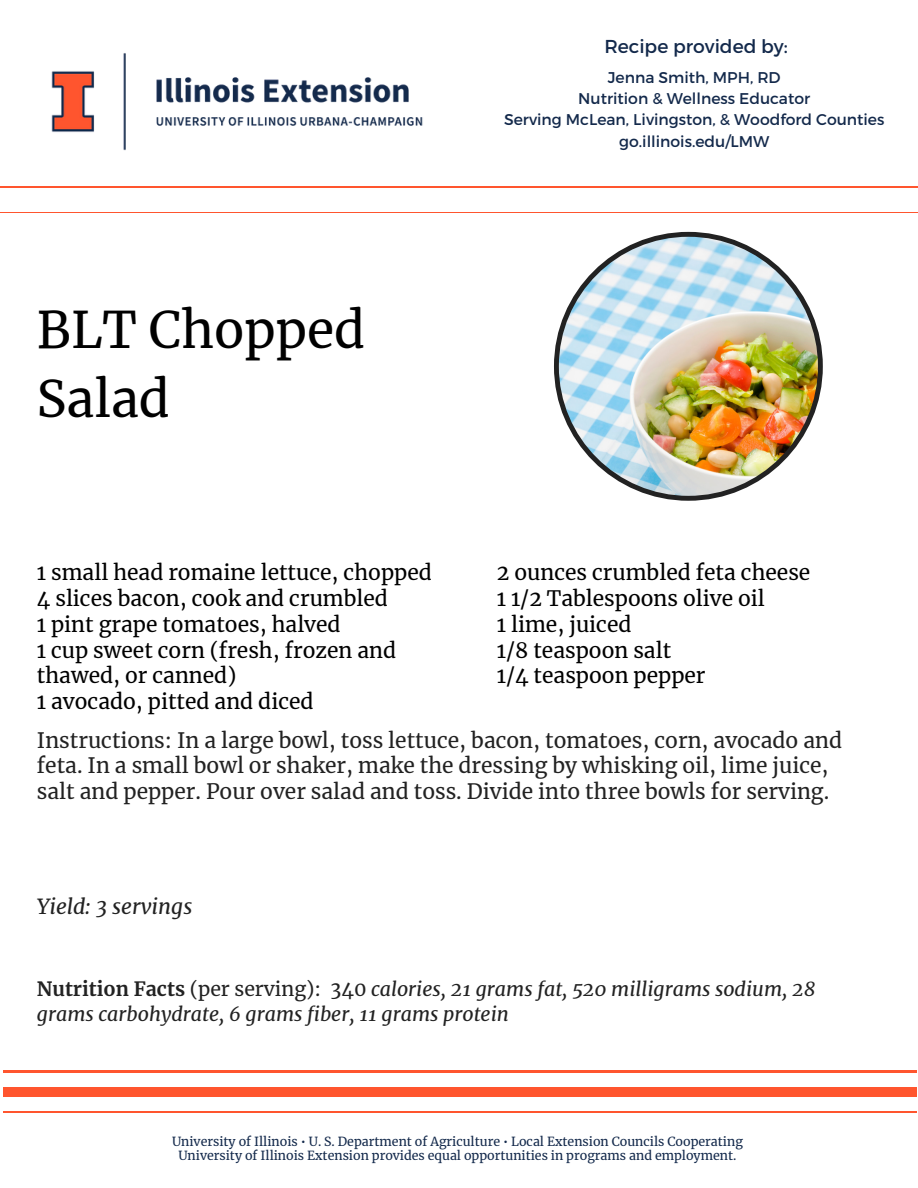
<style>
.page{position:relative;width:918px;height:1188px;background:#fff}
.page>*{position:absolute;margin:0;border:0;box-sizing:border-box;transform-origin:0 0}
.t1{font:49.8px/68.7px "Merriweather";color:#000}
.t2{font:21px/25.8px "Merriweather";color:#000}
.t3{font:21px/25.8px "Merriweather";color:#222}
.t4{font:italic 21px "Merriweather";color:#222}
.t5{font:italic 19.5px/24.8px "Merriweather";color:#222}
.t6{font:18.75px "Montserrat";color:#13294b}
.t7{font:15.6px "Montserrat";color:#13294b}
.t8{font:12.45px "Merriweather";color:#13294b}
.s1{font-weight:700;font-style:normal}
.s2{font-style:normal}
</style>
<div class="page">
<hr style="left:0;top:186px;width:918px;height:2px;background:#ff552e">
<hr style="left:0;top:212px;width:918px;height:1px;background:#ff552e">
<hr style="left:3px;top:1071px;width:914px;height:2px;background:#ff552e">
<div style="left:3px;top:1087px;width:914px;height:10px;background:#ff552e"></div>
<hr style="left:3px;top:1111px;width:914px;height:1px;background:#ff552e">
<img style="left:554px;top:232px;width:269px;height:269px">
<img style="left:51px;top:53px;width:372px;height:98px">
<p class="t6" style="left:604px;top:35px;width:185px">Recipe provided by:</p>
<p class="t1" style="left:37px;top:296px;width:330px">BLT Chopped<br>Salad</p>
<p class="t7" style="left:608px;top:67px;width:174px">Jenna Smith, MPH, RD</p>
<p class="t7" style="left:578px;top:88px;width:234px">Nutrition &amp; Wellness Educator</p>
<p class="t7" style="left:504px;top:110px;width:382px">Serving McLean, Livingston, &amp; Woodford Counties</p>
<p class="t7" style="left:619px;top:131px;width:152px">go.illinois.edu/LMW</p>
<p class="t2" style="left:497px;top:560px;width:315px">2 ounces crumbled feta cheese</p>
<p class="t2" style="left:497px;top:585px;width:270px">1 1/2 Tablespoons olive oil</p>
<p class="t2" style="left:497px;top:611px;width:136px">1 lime, juiced</p>
<p class="t2" style="left:497px;top:637px;width:176px">1/8 teaspoon salt</p>
<p class="t2" style="left:497px;top:663px;width:210px">1/4 teaspoon pepper</p>
<p class="t2" style="left:37px;top:560px;width:396px">1 small head romaine lettuce, chopped</p>
<p class="t2" style="left:37px;top:585px;width:353px">4 slices bacon, cook and crumbled</p>
<p class="t2" style="left:37px;top:611px;width:305px">1 pint grape tomatoes, halved</p>
<p class="t2" style="left:37px;top:637px;width:361px">1 cup sweet corn (fresh, frozen and thawed, or canned)</p>
<p class="t2" style="left:37px;top:689px;width:278px">1 avocado, pitted and diced</p>
<p class="t3" style="left:37px;top:727px;width:807px">Instructions: In a large bowl, toss lettuce, bacon, tomatoes, corn, avocado and feta. In a small bowl or shaker, make the dressing by whisking oil, lime juice, salt and pepper. Pour over salad and toss. Divide into three bowls for serving.</p>
<p class="t4" style="left:37px;top:894px;width:157px">Yield: 3 servings</p>
<p class="t5" style="left:37px;top:976px;width:780px"><span class="s1">Nutrition Facts</span> <span class="s2">(per serving): 340</span> calories, 21 grams fat, 520 milligrams sodium, 28 grams carbohydrate, 6 grams fiber, 11 grams protein</p>
<p class="t8" style="left:172px;top:1133px;width:572px">University of Illinois • U. S. Department of Agriculture • Local Extension Councils Cooperating</p>
<p class="t8" style="left:178px;top:1148px;width:560px">University of Illinois Extension provides equal opportunities in programs and employment.</p>
</div>
